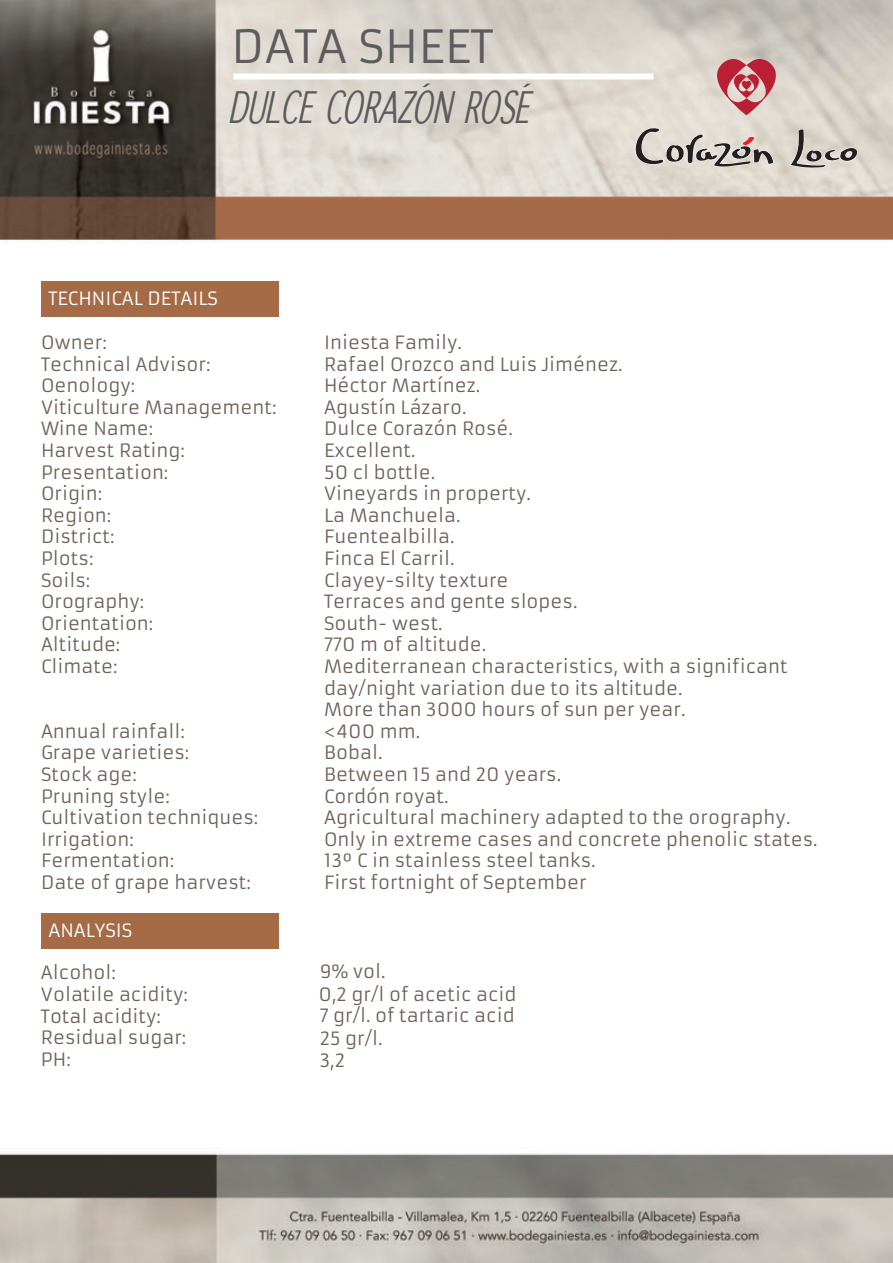
<style>
.page{position:relative;width:893px;height:1263px;background:#fff}
.page>*{position:absolute;margin:0;border:0;box-sizing:border-box;transform-origin:0 0}
.t1{font:45px "Armata";color:#5c5c5f}
.t2{font:italic condensed 42px "Winterthur";color:#5c5c5f}
.t3{font:18px/21.6px "Armata";color:#716259}
.t4{font:18px "Armata";color:#fff}
</style>
<div class="page">
<img style="left:0;top:1153px;width:892px;height:110px">
<img style="left:0;top:0;width:892px;height:243px">
<div style="left:233px;top:74px;width:420px;height:6px;background:#fff"></div>
<svg style="left:634px;top:59px;width:224px;height:140px;background:#d1c3bc"></svg>
<div style="left:41px;top:281px;width:237px;height:36px;background:#a56b47"></div>
<div style="left:41px;top:913px;width:237px;height:36px;background:#a56b47"></div>
<h1 class="t1" style="left:231px;top:19px;width:264px">DATA SHEET</h1>
<h2 class="t2" style="left:231px;top:81px;width:303px">DULCE CORAZÓN ROSÉ</h2>
<p class="t4" style="left:48px;top:288px;width:171px">TECHNICAL DETAILS</p>
<p class="t3" style="left:41px;top:332px;width:237px">Owner:<br>Technical Advisor:<br>Oenology:<br>Viticulture Management:<br>Wine Name:<br>Harvest Rating:<br>Presentation:<br>Origin:<br>Region:<br>District:<br>Plots:<br>Soils:<br>Orography:<br>Orientation:<br>Altitude:<br>Climate:</p>
<p class="t3" style="left:41px;top:721px;width:219px">Annual rainfall:<br>Grape varieties:<br>Stock age:<br>Pruning style:<br>Cultivation techniques:<br>Irrigation:<br>Fermentation:<br>Date of grape harvest:</p>
<p class="t4" style="left:48px;top:919px;width:85px">ANALYSIS</p>
<p class="t3" style="left:41px;top:962px;width:148px">Alcohol:<br>Volatile acidity:</p>
<p class="t3" style="left:41px;top:1006px;width:147px">Total acidity:<br>Residual sugar:<br>PH:</p>
<p class="t3" style="left:324px;top:332px;width:495px">Iniesta Family.<br>Rafael Orozco and Luis Jiménez.<br>Héctor Martínez.<br>Agustín Lázaro.<br>Dulce Corazón Rosé.<br>Excellent.<br>50 cl bottle.<br>Vineyards in property.<br>La Manchuela.<br>Fuentealbilla.<br>Finca El Carril.<br>Clayey-silty texture<br>Terraces and gente slopes.<br>South- west.<br>770 m of altitude.<br>Mediterranean characteristics, with a significant day/night variation due to its altitude.<br>More than 3000 hours of sun per year.<br>&lt;400 mm.<br>Bobal.<br>Between 15 and 20 years.<br>Cordón royat.<br>Agricultural machinery adapted to the orography.<br>Only in extreme cases and concrete phenolic states.<br>13º C in stainless steel tanks.<br>First fortnight of September</p>
<p class="t3" style="left:319px;top:961px;width:67px">9% vol.</p>
<p class="t3" style="left:319px;top:1005px;width:196px;line-height:22.2px">7 gr/l. of tartaric acid<br>25 gr/l.<br>3,2</p>
<p class="t3" style="left:318px;top:984px;width:199px">0,2 gr/l of acetic acid</p>
</div>
